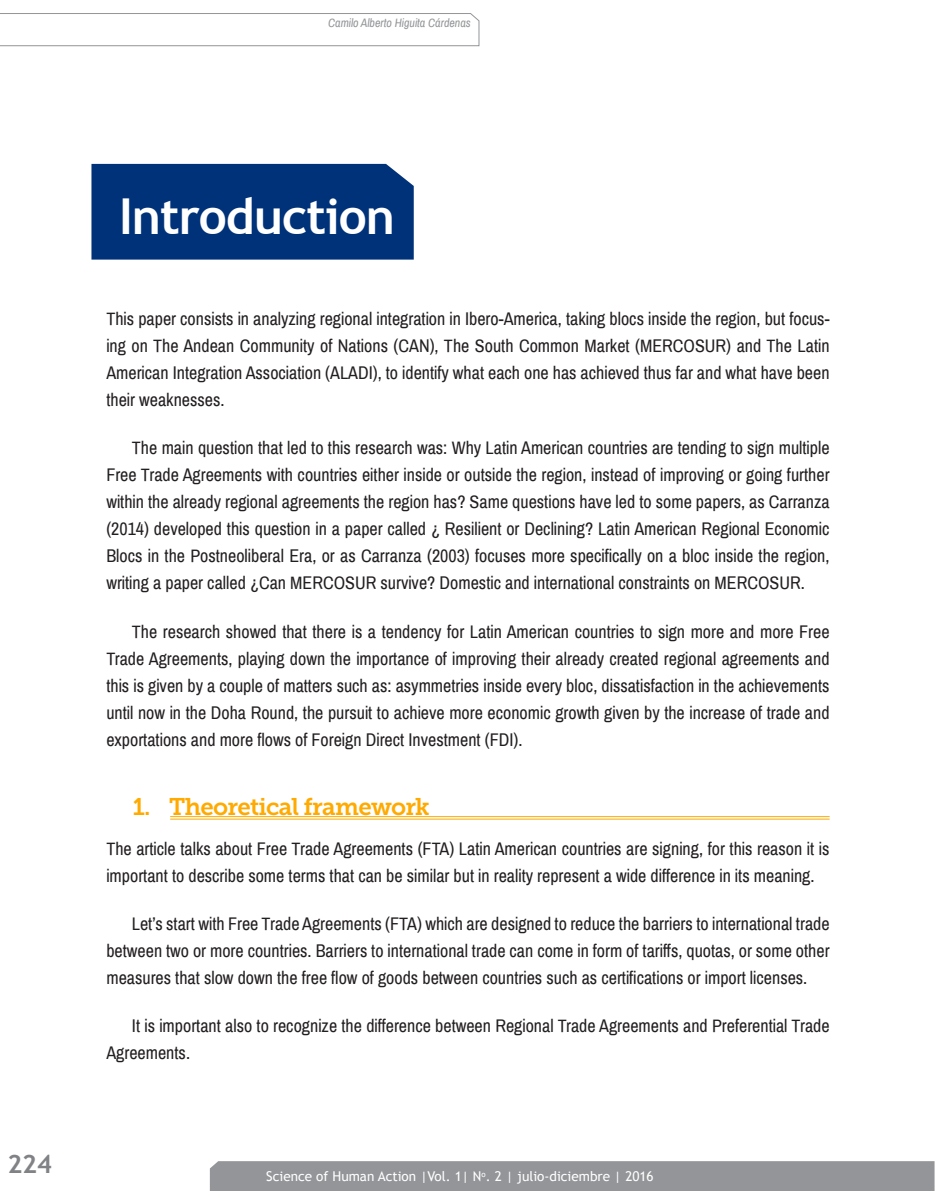
<style>
.page{position:relative;width:936px;height:1191px;background:#fff}
.page>*{position:absolute;margin:0;border:0;box-sizing:border-box;transform-origin:0 0}
.t1{font:700 49.5px "Trebuchet MS";letter-spacing:-.02em;color:#fff}
.t2{font:700 25.5px "Trebuchet MS";color:#808285}
.t3{font:24px "Museo Slab 700";letter-spacing:-.03em;color:#fa0}
.t4{font:18px/27px "Archivo Narrow";color:#231f20;text-align:justify}
.t5{font:13.5px "Trebuchet MS";color:#fff}
.t6{font:italic 12px "Archivo Narrow";color:#939598}
</style>
<div class="page">
<div style="left:210px;top:1161px;width:724px;height:30px;background:#939598"></div>
<svg style="left:0;top:13px;width:479px;height:33px"></svg>
<div style="left:91px;top:164px;width:323px;height:96px;background:#00327a"></div>
<hr style="left:170px;top:816px;width:659px;height:1px;background:#fa0">
<hr style="left:170px;top:819px;width:659px;height:1px;background:#fa0">
<p class="t6" style="left:328px;top:15px;width:144px">Camilo Alberto Higuita Cárdenas</p>
<h2 class="t2" style="left:7px;top:1147px;width:46px">224</h2>
<h1 class="t1" style="left:119px;top:185px;width:277px">Introduction</h1>
<p class="t4" style="left:106px;top:305px;width:724px">This paper consists in analyzing regional integration in Ibero-America, taking blocs inside the region, but focus&shy;ing on The Andean Community of Nations (CAN), The South Common Market (MERCOSUR) and The Latin American Integration Association (ALADI), to identify what each one has achieved thus far and what have been their weaknesses.</p>
<p class="t4" style="left:106px;top:435px;width:724px;text-indent:26px">The main question that led to this research was: Why Latin American countries are tending to sign multiple Free Trade Agreements with countries either inside or outside the region, instead of improving or going further within the already regional agreements the region has? Same questions have led to some papers, as Carranza (2014) developed this question in a paper called ¿ Resilient or Declining? Latin American Regional Economic Blocs in the Postneoliberal Era, or as Carranza (2003) focuses more specifically on a bloc inside the region, writing a paper called ¿Can MERCOSUR survive? Domestic and international constraints on MERCOSUR.</p>
<p class="t4" style="left:106px;top:618px;width:724px;text-indent:26px">The research showed that there is a tendency for Latin American countries to sign more and more Free Trade Agreements, playing down the importance of improving their already created regional agreements and this is given by a couple of matters such as: asymmetries inside every bloc, dissatisfaction in the achievements until now in the Doha Round, the pursuit to achieve more economic growth given by the increase of trade and exportations and more flows of Foreign Direct Investment (FDI).</p>
<h3 class="t3" style="left:133px;top:793px;width:298px">1. Theoretical framework</h3>
<p class="t4" style="left:106px;top:835px;width:724px">The article talks about Free Trade Agreements (FTA) Latin American countries are signing, for this reason it is important to describe some terms that can be similar but in reality represent a wide difference in its meaning.</p>
<p class="t4" style="left:106px;top:910px;width:724px;text-indent:26px">Let’s start with Free Trade Agreements (FTA) which are designed to reduce the barriers to international trade between two or more countries. Barriers to international trade can come in form of tariffs, quotas, or some other measures that slow down the free flow of goods between countries such as certifications or import licenses.</p>
<p class="t4" style="left:106px;top:1013px;width:724px;text-indent:26px">It is important also to recognize the difference between Regional Trade Agreements and Preferential Trade<br>Agreements.</p>
<p class="t5" style="left:266px;top:1167px;width:389px">Science of Human Action |Vol. 1| N<sup>o</sup>. 2 | julio-diciembre | 2016</p>
</div>
